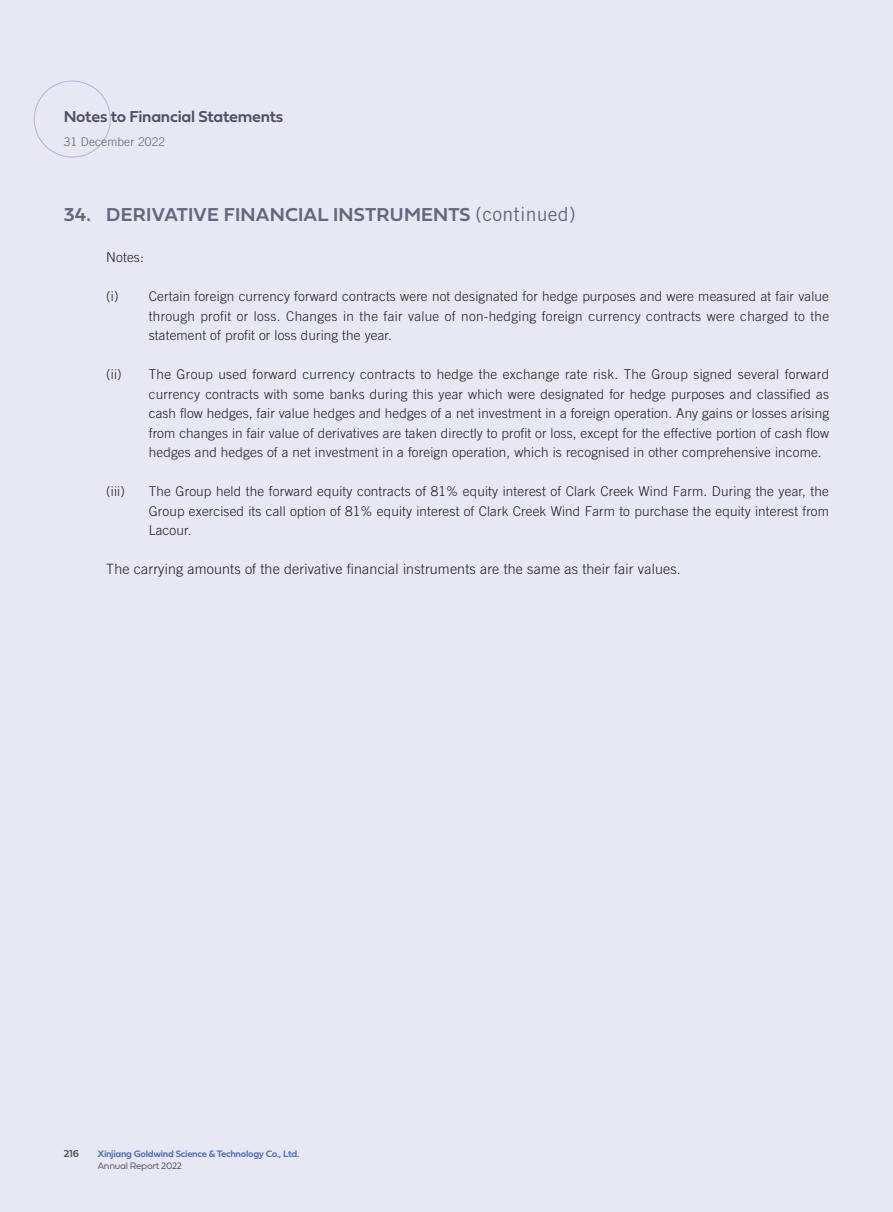
<style>
.page{position:relative;width:893px;height:1212px;background:#e8e8f4}
.page>*{position:absolute;margin:0;border:0;box-sizing:border-box;transform-origin:0 0}
.Heading_1{font:19.5px "Fieldwork Geo Demibold";letter-spacing:.01em;color:#656780}
.t1{font:16.5px "Fieldwork Geo Demibold";letter-spacing:-.015em;color:#515268}
.Body_Text{font:300 14.25px "Trade Gothic LT Std";letter-spacing:.01em;color:#231f20}
.Notes{font:300 13.5px/19.5px "Trade Gothic LT Std";letter-spacing:.01em;color:#231f20;text-align:justify}
.t2{font:300 12px "Trade Gothic LT Std";letter-spacing:.01em;color:#636366}
.t3{font:10.5px "Fieldwork Geo Demibold";color:#57585a}
.t4{font:9.75px "Fieldwork Geo Demibold";letter-spacing:-.03em;color:#526eb2}
.t5{font:9.75px "Fieldwork Geo Light";letter-spacing:-.03em;color:#515268}
.s1{font-family:"Trade Gothic LT Std"}
</style>
<div class="page">
<div style="left:34px;top:81px;width:77px;height:76px;border:1px solid #adb4d8;border-radius:50%"></div>
<p class="t1" style="left:64px;top:104px;width:221px">Notes to Financial Statements</p>
<p class="t2" style="left:64px;top:134px;width:103px">31 December 2022</p>
<p class="Heading_1" style="left:64px;top:199px;width:513px">34. DERIVATIVE FINANCIAL INSTRUMENTS <span class="s1">(continued)</span></p>
<p class="Notes" style="left:106px;top:247px;width:39px">Notes:</p>
<p class="Notes" style="left:149px;top:286px;width:682px;text-indent:-43px">(i) Certain foreign currency forward contracts were not designated for hedge purposes and were measured at fair value through profit or loss. Changes in the fair value of non-hedging foreign currency contracts were charged to the statement of profit or loss during the year.</p>
<p class="Notes" style="left:106px;top:364px;width:17px">(ii)</p>
<p class="Notes" style="left:149px;top:364px;width:682px">The Group used forward currency contracts to hedge the exchange rate risk. The Group signed several forward currency contracts with some banks during this year which were designated for hedge purposes and classified as cash flow hedges, fair value hedges and hedges of a net investment in a foreign operation. Any gains or losses arising from changes in fair value of derivatives are taken directly to profit or loss, except for the effective portion of cash flow hedges and hedges of a net investment in a foreign operation, which is recognised in other comprehensive income.</p>
<p class="Notes" style="left:106px;top:481px;width:20px">(iii)</p>
<p class="Notes" style="left:149px;top:481px;width:682px">The Group held the forward equity contracts of 81% equity interest of Clark Creek Wind Farm. During the year, the Group exercised its call option of 81% equity interest of Clark Creek Wind Farm to purchase the equity interest from Lacour.</p>
<p class="Body_Text" style="left:106px;top:560px;width:576px">The carrying amounts of the derivative financial instruments are the same as their fair values.</p>
<p class="t3" style="left:64px;top:1145px;width:17px">216</p>
<p class="t4" style="left:98px;top:1146px;width:203px">Xinjiang Goldwind Science &amp; Technology Co., Ltd.</p>
<p class="t5" style="left:98px;top:1158px;width:86px">Annual Report 2022</p>
</div>
